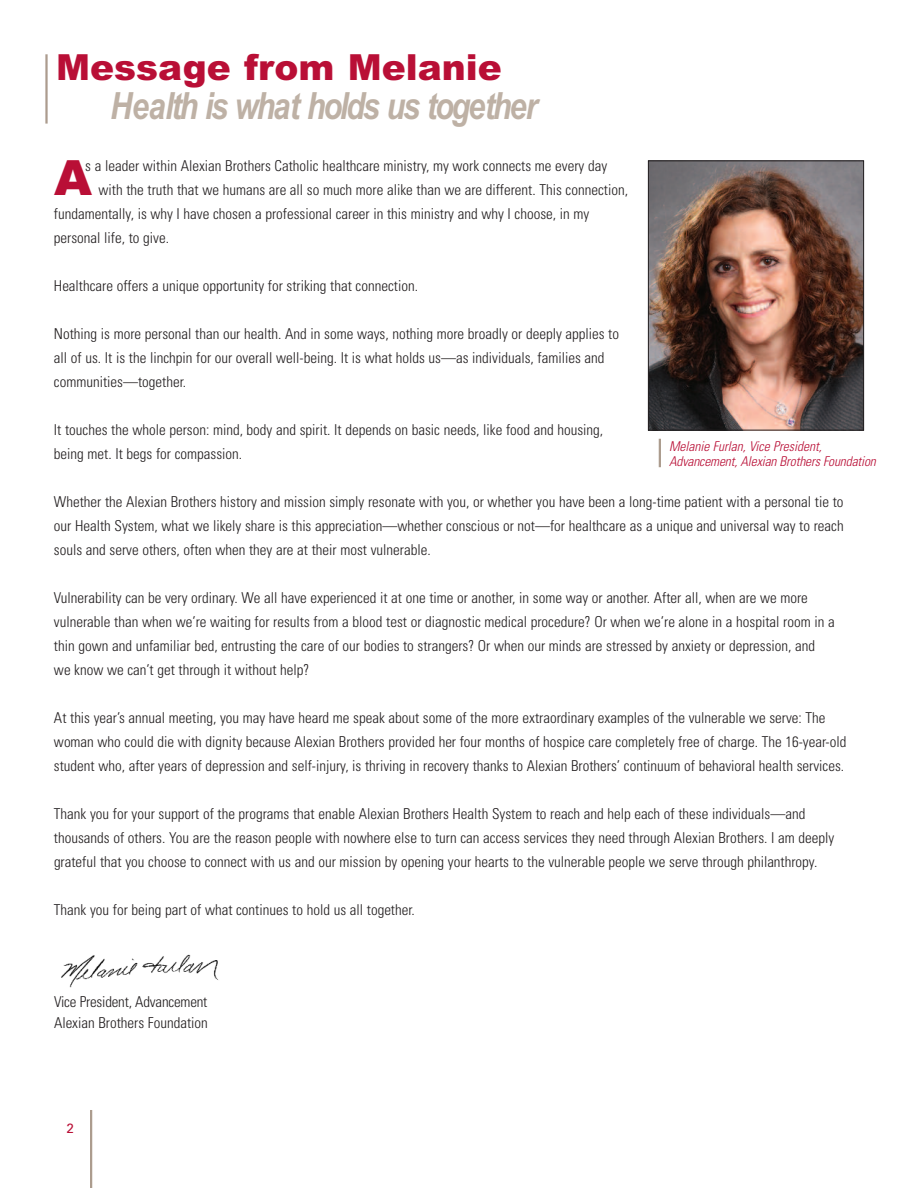
<style>
.page{position:relative;width:918px;height:1188px;background:#fff}
.page>*{position:absolute;margin:0;border:0;box-sizing:border-box;transform-origin:0 0}
.t1{font:900 48.6px "Arial";color:#b90f36}
.t2{font:italic 700 37.5px "Arial Narrow";letter-spacing:-.06em;color:#beb1a5}
.t3{font:900 36px "Arial";color:#b90f36}
.t4{font:300 condensed 15px/24px "Univers";color:#231f20}
.t5{font:italic 300 condensed 13.5px/15px "Univers";letter-spacing:-.01em;color:#b90f36}
.t6{font:13.5px "Univers";color:#b90f36}
</style>
<div class="page">
<hr style="left:90px;top:1110px;width:2px;height:78px;background:#ac9c8e">
<hr style="left:45px;top:54px;width:3px;height:70px;background:#ac9c8e">
<img style="left:61px;top:954px;width:157px;height:34px">
<img style="left:650px;top:162px;width:212px;height:266px">
<div style="left:648px;top:160px;width:216px;height:270px;border:1px solid #231f20"></div>
<hr style="left:659px;top:439px;width:2px;height:28px;background:#ac9c8e">
<h3 class="t3" style="left:56px;top:46px;width:447px">Message from Melanie</h3>
<h2 class="t2" style="left:110px;top:84px;width:429px">Health is what holds us together</h2>
<h1 class="t1" style="left:54px;top:150px;width:39px">A</h1>
<p class="t4" style="left:85px;top:155px;width:523px">s a leader within Alexian Brothers Catholic healthcare ministry, my work connects me every day</p>
<p class="t4" style="left:99px;top:179px;width:531px">with the truth that we humans are all so much more alike than we are different. This connection,</p>
<p class="t4" style="left:54px;top:203px;width:537px">fundamentally, is why I have chosen a professional career in this ministry and why I choose, in my</p>
<p class="t4" style="left:54px;top:227px;width:117px">personal life, to give.</p>
<p class="t4" style="left:54px;top:275px;width:366px">Healthcare offers a unique opportunity for striking that connection.</p>
<p class="t4" style="left:54px;top:323px;width:567px">Nothing is more personal than our health. And in some ways, nothing more broadly or deeply applies to all of us. It is the linchpin for our overall well-being. It is what holds us—as individuals, families and communities—together.</p>
<p class="t4" style="left:54px;top:419px;width:551px">It touches the whole person: mind, body and spirit. It depends on basic needs, like food and housing, being met. It begs for compassion.</p>
<p class="t4" style="left:54px;top:491px;width:791px;text-align:justify">Whether the Alexian Brothers history and mission simply resonate with you, or whether you have been a long-time patient with a personal tie to our Health System, what we likely share is this appreciation—whether conscious or not—for healthcare as a unique and universal way to reach souls and serve others, often when they are at their most vulnerable.</p>
<p class="t4" style="left:54px;top:587px;width:782px">Vulnerability can be very ordinary. We all have experienced it at one time or another, in some way or another. After all, when are we more vulnerable than when we’re waiting for results from a blood test or diagnostic medical procedure? Or when we’re alone in a hospital room in a thin gown and unfamiliar bed, entrusting the care of our bodies to strangers? Or when our minds are stressed by anxiety or depression, and we know we can’t get through it without help?</p>
<p class="t4" style="left:54px;top:707px;width:794px">At this year’s annual meeting, you may have heard me speak about some of the more extraordinary examples of the vulnerable we serve: The woman who could die with dignity because Alexian Brothers provided her four months of hospice care completely free of charge. The 16-year-old student who, after years of depression and self-injury, is thriving in recovery thanks to Alexian Brothers’ continuum of behavioral health services.</p>
<p class="t4" style="left:54px;top:803px;width:782px">Thank you for your support of the programs that enable Alexian Brothers Health System to reach and help each of these individuals—and thousands of others. You are the reason people with nowhere else to turn can access services they need through Alexian Brothers. I am deeply grateful that you choose to connect with us and our mission by opening your hearts to the vulnerable people we serve through philanthropy.</p>
<p class="t4" style="left:54px;top:899px;width:362px">Thank you for being part of what continues to hold us all together.</p>
<p class="t5" style="left:669px;top:440px;width:208px">Melanie Furlan, Vice President,<br>Advancement, Alexian Brothers Foundation</p>
<p class="t4" style="left:54px;top:992px;width:155px;line-height:21px">Vice President, Advancement<br>Alexian Brothers Foundation</p>
<p class="t6" style="left:66px;top:1124px;width:9px">2</p>
</div>
